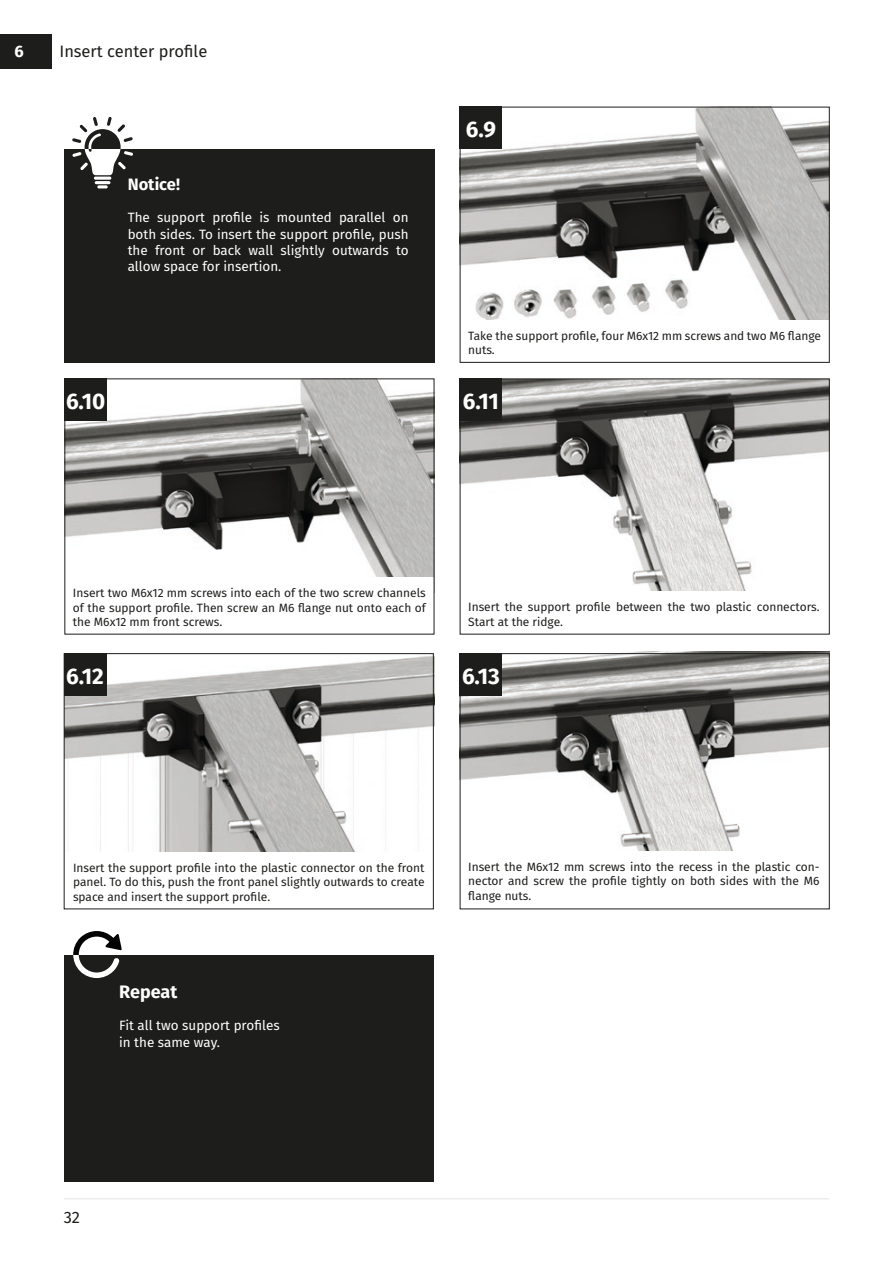
<style>
.page{position:relative;width:893px;height:1263px;background:#fff}
.page>*{position:absolute;margin:0;border:0;box-sizing:border-box;transform-origin:0 0}
.t1{font:700 22.5px "Fira Sans";color:#fff}
.t2{font:700 18px "Fira Sans";color:#fff}
.t3{font:16.5px "Fira Sans";color:#1d1d1b}
.t4{font:700 16.5px "Fira Sans";color:#fff}
.t5{font:13.5px/16.2px "Fira Sans";color:#fff;text-align:justify}
.t6{font:12px/14.4px "Fira Sans";color:#1d1d1b;text-align:justify}
</style>
<div class="page">
<hr style="left:64px;top:1198px;width:765px;height:1px;background:#e4e3e3">
<img style="left:66px;top:380px;width:366px;height:197px">
<img style="left:462px;top:651px;width:368px;height:199px">
<img style="left:462px;top:380px;width:366px;height:211px">
<img style="left:66px;top:655px;width:366px;height:197px">
<img style="left:459px;top:107px;width:369px;height:213px">
<img style="left:470px;top:280px;width:162px;height:40px">
<img style="left:621px;top:274px;width:84px;height:40px">
<div style="left:0;top:34px;width:51px;height:34px;background:#1d1d1b"></div>
<div style="left:64px;top:149px;width:370px;height:214px;background:#1d1d1b"></div>
<hr style="left:94px;top:177px;width:17px;height:3px;background:#fff;border-radius:2px">
<hr style="left:95px;top:181px;width:15px;height:3px;background:#fff;border-radius:2px">
<svg style="left:97px;top:185px;width:11px;height:3px"></svg>
<svg style="left:72px;top:117px;width:61px;height:58px"></svg>
<div style="left:64px;top:956px;width:370px;height:226px;background:#1d1d1b"></div>
<svg style="left:73px;top:931px;width:49px;height:47px"></svg>
<div style="left:460px;top:107px;width:370px;height:256px;border:1px solid #1d1d1b"></div>
<div style="left:460px;top:107px;width:42px;height:42px;background:#1d1d1b"></div>
<div style="left:64px;top:378px;width:43px;height:43px;background:#1d1d1b"></div>
<div style="left:460px;top:378px;width:370px;height:256px;border:1px solid #1d1d1b"></div>
<div style="left:64px;top:653px;width:370px;height:256px;border:1px solid #1d1d1b"></div>
<div style="left:64px;top:653px;width:42px;height:43px;background:#1d1d1b"></div>
<div style="left:460px;top:653px;width:370px;height:256px;border:1px solid #1d1d1b"></div>
<div style="left:460px;top:653px;width:42px;height:43px;background:#1d1d1b"></div>
<div style="left:460px;top:378px;width:42px;height:43px;background:#1d1d1b"></div>
<h3 class="t4" style="left:14px;top:37px;width:11px">6</h3>
<h3 class="t3" style="left:60px;top:38px;width:149px">Insert center profile</h3>
<h3 class="t4" style="left:128px;top:170px;width:54px">Notice!</h3>
<p class="t5" style="left:128px;top:209px;width:282px">The support profile is mounted parallel on both sides. To insert the support profile, push the front or back wall slightly outwards to allow space for insertion.</p>
<h1 class="t1" style="left:66px;top:382px;width:41px">6.10</h1>
<h1 class="t1" style="left:466px;top:110px;width:32px">6.9</h1>
<p class="t6" style="left:468px;top:328px;width:354px">Take the support profile, four M6x12 mm screws and two M6 flange nuts.</p>
<h1 class="t1" style="left:463px;top:382px;width:38px">6.11</h1>
<p class="t6" style="left:73px;top:585px;width:354px">Insert two M6x12 mm screws into each of the two screw channels of the support profile. Then screw an M6 flange nut onto each of the M6x12 mm front screws.</p>
<p class="t6" style="left:468px;top:600px;width:352px">Insert the support profile between the two plastic connectors.<br>Start at the ridge.</p>
<h1 class="t1" style="left:66px;top:657px;width:39px">6.12</h1>
<h1 class="t1" style="left:462px;top:657px;width:39px">6.13</h1>
<p class="t6" style="left:73px;top:860px;width:353px">Insert the support profile into the plastic connector on the front panel. To do this, push the front panel slightly outwards to create space and insert the support profile.</p>
<h2 class="t2" style="left:119px;top:977px;width:60px">Repeat</h2>
<p class="t5" style="left:119px;top:1017px;width:162px">Fit all two support profiles in the same way.</p>
<p class="t6" style="left:468px;top:859px;width:353px">Insert the M6x12 mm screws into the recess in the plastic con&shy;nector and screw the profile tightly on both sides with the M6 flange nuts.</p>
<h3 class="t3" style="left:64px;top:1205px;width:18px">32</h3>
</div>
